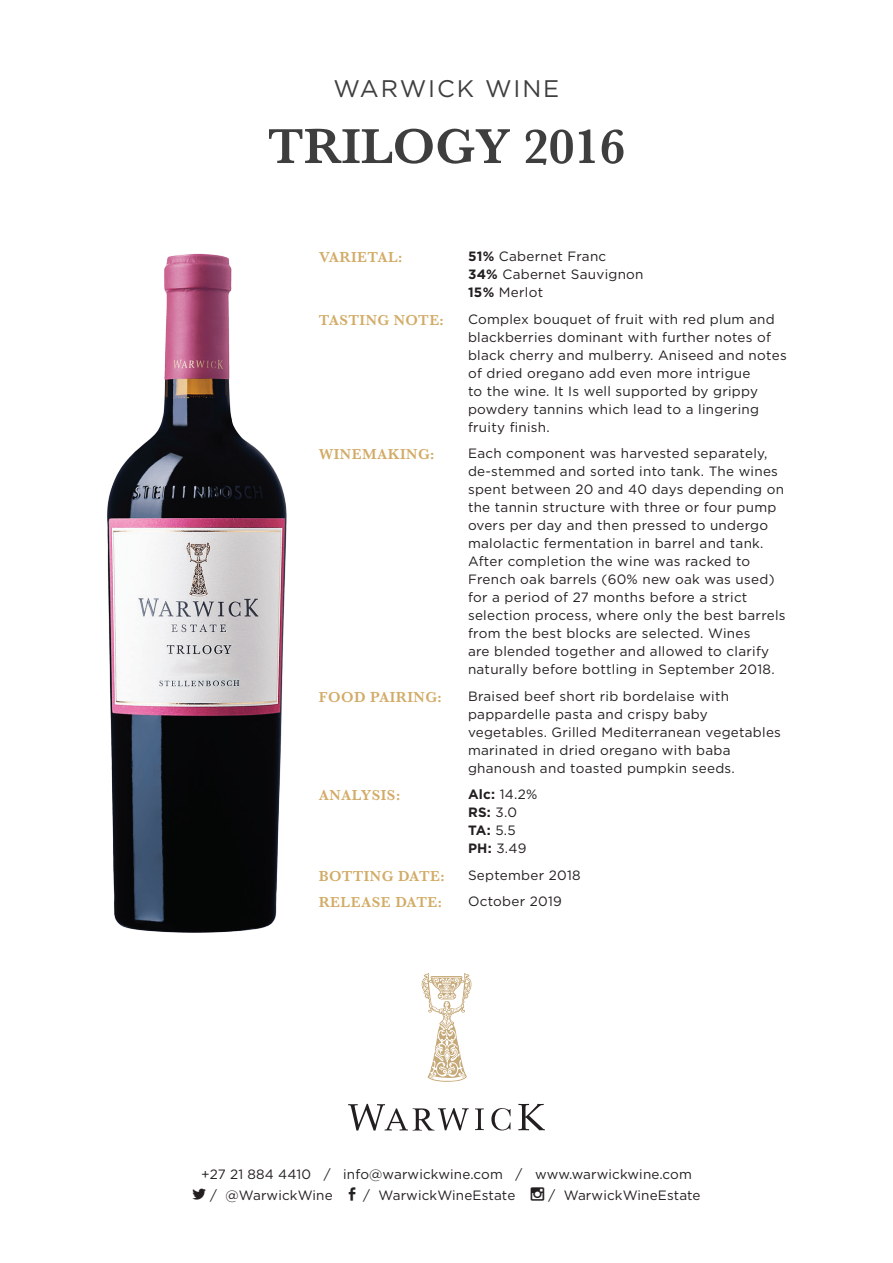
<style>
.page{position:relative;width:893px;height:1263px;background:#fff}
.page>*{position:absolute;margin:0;border:0;box-sizing:border-box;transform-origin:0 0}
.t1{font:600 51px "Baskerville";color:#3e3e3f}
.t2{font:24px "Gotham";letter-spacing:.08em;color:#3e3e3f}
.t3{font:600 15px/26.5px "Baskerville";letter-spacing:.03em;color:#d2ab66}
.t4{font:13.5px/18px "Gotham";letter-spacing:.02em;color:#231f20}
.t5{font:13.5px/21px "Gotham HTF";letter-spacing:.01em;color:#231f20}
.s1{font-weight:700}
</style>
<div class="page">
<svg style="left:422px;top:973px;width:50px;height:109px"></svg>
<svg style="left:348px;top:1104px;width:121px;height:26px"></svg>
<svg style="left:475px;top:1108px;width:9px;height:22px"></svg>
<svg style="left:491px;top:1108px;width:19px;height:22px"></svg>
<svg style="left:518px;top:1104px;width:27px;height:26px"></svg>
<img style="left:107px;top:253px;width:180px;height:680px">
<h2 class="t2" style="left:334px;top:73px;width:227px">WARWICK WINE</h2>
<h1 class="t1" style="left:268px;top:111px;width:359px">TRILOGY 2016</h1>
<p class="t3" style="left:319px;top:244px;width:85px">VARIETAL:</p>
<p class="t3" style="left:319px;top:307px;width:127px">TASTING NOTE:</p>
<p class="t3" style="left:319px;top:441px;width:117px">WINEMAKING:</p>
<p class="t3" style="left:319px;top:684px;width:124px">FOOD PAIRING:</p>
<p class="t3" style="left:319px;top:782px;width:83px">ANALYSIS:</p>
<p class="t3" style="left:319px;top:863px;width:127px">BOTTING DATE:<br>RELEASE DATE:</p>
<p class="t4" style="left:468px;top:247px;width:177px"><span class="s1">51%</span> Cabernet Franc<br><span class="s1">34%</span> Cabernet Sauvignon<br><span class="s1">15%</span> Merlot</p>
<p class="t4" style="left:468px;top:310px;width:320px">Complex bouquet of fruit with red plum and blackberries dominant with further notes of black cherry and mulberry. Aniseed and notes of dried oregano add even more intrigue<br>to the wine. It Is well supported by grippy powdery tannins which lead to a lingering fruity finish.</p>
<p class="t4" style="left:468px;top:444px;width:319px">Each component was harvested separately, de-stemmed and sorted into tank. The wines spent between 20 and 40 days depending on the tannin structure with three or four pump overs per day and then pressed to undergo malolactic fermentation in barrel and tank.<br>After completion the wine was racked to French oak barrels (60% new oak was used) for a period of 27 months before a strict selection process, where only the best barrels from the best blocks are selected. Wines<br>are blended together and allowed to clarify naturally before bottling in September 2018.</p>
<p class="t4" style="left:468px;top:686px;width:314px">Braised beef short rib bordelaise with pappardelle pasta and crispy baby vegetables. Grilled Mediterranean vegetables marinated in dried oregano with baba ghanoush and toasted pumpkin seeds.</p>
<p class="t4" style="left:468px;top:785px;width:71px"><span class="s1">Alc:</span> 14.2%<br><span class="s1">RS:</span> 3.0<br><span class="s1">TA:</span> 5.5<br><span class="s1">PH:</span> 3.49</p>
<p class="t4" style="left:468px;top:861px;width:114px;line-height:26.5px">September 2018<br>October 2019</p>
<p class="t5" style="left:210px;top:1163px;width:483px;text-indent:-9px">+27 21 884 4410 / info@warwickwine.com / www.warwickwine.com / @WarwickWine</p>
<p class="t5" style="left:363px;top:1184px;width:154px">/ WarwickWineEstate</p>
<p class="t5" style="left:548px;top:1184px;width:154px">/ WarwickWineEstate</p>
</div>
